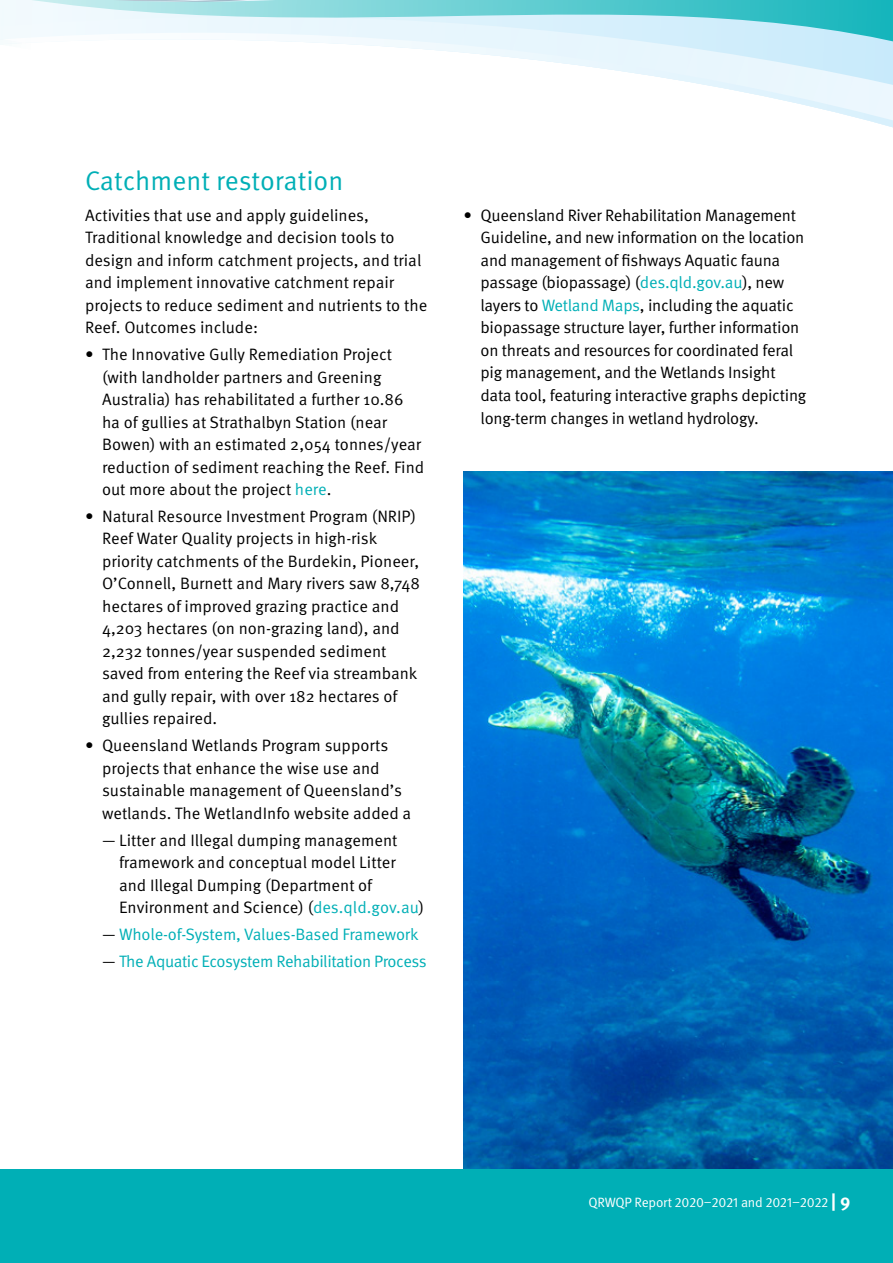
<style>
.page{position:relative;width:893px;height:1263px;background:#fff}
.page>*{position:absolute;margin:0;border:0;box-sizing:border-box;transform-origin:0 0}
.t1{font:27px "Meta OT Norm";color:#00afb6}
.t2{font:16.5px/22.5px "Meta OT Norm";letter-spacing:-.005em;color:#000}
.t3{font:16.5px "Meta OT Norm";letter-spacing:-.025em;color:#00afb6}
.t4{font:13.5px "Meta OT Norm";letter-spacing:-.015em;color:#fff}
.s1{color:#00afb6}
.s2{color:#000}
.s3{font-family:"Meta OT";font-weight:700;font-size:18px}
</style>
<div class="page">
<img style="left:463px;top:471px;width:430px;height:698px">
<div style="left:0;top:1169px;width:893px;height:94px;background:#00afb6"></div>
<svg style="left:764px;top:96px;width:129px;height:32px"></svg>
<svg style="left:585px;top:66px;width:308px;height:30px"></svg>
<svg style="left:0;top:0;width:893px;height:66px"></svg>
<h1 class="t1" style="left:85px;top:165px;width:260px">Catchment restoration</h1>
<p class="t2" style="left:85px;top:204px;width:344px">Activities that use and apply guidelines, Traditional knowledge and decision tools to design and inform catchment projects, and trial and implement innovative catchment repair projects to reduce sediment and nutrients to the Reef. Outcomes include:</p>
<p class="t2" style="left:102px;top:343px;width:324px;text-indent:-17px">• The Innovative Gully Remediation Project (with landholder partners and Greening Australia) has rehabilitated a further 10.86 ha of gullies at Strathalbyn Station (near Bowen) with an estimated 2,054 tonnes/year reduction of sediment reaching the Reef. Find out more about the project <span class="s1">here</span>.</p>
<p class="t2" style="left:102px;top:505px;width:320px;text-indent:-17px">• Natural Resource Investment Program (NRIP)<br>Reef Water Quality projects in high-risk priority catchments of the Burdekin, Pioneer, O’Connell, Burnett and Mary rivers saw 8,748 hectares of improved grazing practice and 4,203 hectares (on non-grazing land), and 2,232 tonnes/year suspended sediment saved from entering the Reef via streambank and gully repair, with over 182 hectares of gullies repaired.</p>
<p class="t2" style="left:102px;top:734px;width:311px;text-indent:-17px">• Queensland Wetlands Program supports projects that enhance the wise use and sustainable management of Queensland’s wetlands. The WetlandInfo website added a</p>
<p class="t2" style="left:119px;top:829px;width:307px;text-indent:-17px">— Litter and Illegal dumping management framework and conceptual model Litter and Illegal Dumping (Department of Environment and Science) (<span class="s1">des.qld.gov.au</span>)</p>
<p class="t3" style="left:102px;top:924px;width:318px"><span class="s2">—</span> Whole-of-System, Values-Based Framework</p>
<p class="t3" style="left:102px;top:951px;width:326px"><span class="s2">—</span> The Aquatic Ecosystem Rehabilitation Process</p>
<p class="t2" style="left:480px;top:204px;width:327px;text-indent:-17px">• Queensland River Rehabilitation Management Guideline, and new information on the location and management of fishways Aquatic fauna passage (biopassage) (<span class="s1">des.qld.gov.au</span>), new layers to <span class="s1">Wetland Maps</span>, including the aquatic biopassage structure layer, further information on threats and resources for coordinated feral pig management, and the Wetlands Insight data tool, featuring interactive graphs depicting long-term changes in wetland hydrology.</p>
<p class="t4" style="left:589px;top:1195px;width:263px">QRWQP Report 2020–2021 and 2021–2022 <span class="s3">| 9</span></p>
</div>
